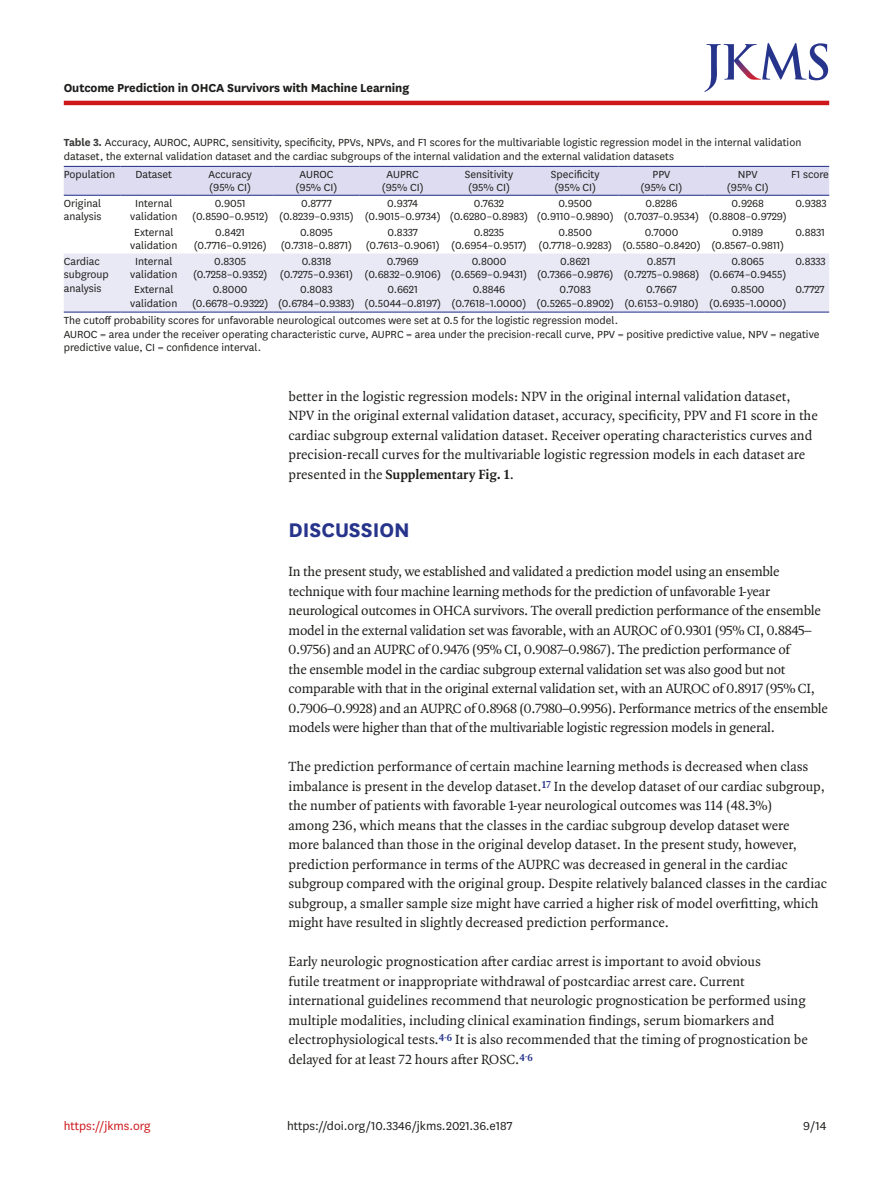
<style>
.page{position:relative;width:893px;height:1191px;background:#fff}
.page>*{position:absolute;margin:0;border:0;box-sizing:border-box;transform-origin:0 0}
.body_title1{font:700 23.1px "National";color:#27348b}
.body_p{font:14.25px/19.5px "Quadraat OT";color:#1d1d1b}
.body_p_first{font:14.25px/19.5px "Quadraat OT";letter-spacing:-.015em;color:#1d1d1b}
.alt-title-type{font:700 13.5px "National";letter-spacing:-.01em;color:#1d1d1b}
.doi_running_footer{font:13.5px "National";color:#1d1d1b}
.t1{font:13.5px "National";color:#cd171a}
.tbody_entry{font:12px/13.5px "National";letter-spacing:-.01em;color:#1d1d1b;text-align:center}
.table-wrap_caption{font:12px/13.5px "National";color:#1d1d1b}
.table-wrap-foot_p{font:12px/13.5px "National";color:#1d1d1b}
.thead_entry{font:12px/13.5px "National";color:#1d1d1b;text-align:center}
.table-wrap-foot_p_fi{font:12px "National";color:#1d1d1b}
.s1{font-weight:700;color:#3d3d3c}
.s2{font-weight:700}
</style>
<div class="page">
<hr style="left:64px;top:101px;width:765px;height:4px;background:#cd171a">
<svg style="left:704px;top:43px;width:124px;height:49px"></svg>
<div style="left:64px;top:167px;width:765px;height:28px;background:#dedcf0"></div>
<div style="left:64px;top:253px;width:765px;height:58px;background:#e9e8f5"></div>
<hr style="left:64px;top:166px;width:56px;height:1px;background:#27348b">
<hr style="left:120px;top:166px;width:67px;height:1px;background:#27348b">
<hr style="left:187px;top:166px;width:86px;height:1px;background:#27348b">
<hr style="left:273px;top:166px;width:87px;height:1px;background:#27348b">
<hr style="left:360px;top:166px;width:86px;height:1px;background:#27348b">
<hr style="left:446px;top:166px;width:86px;height:1px;background:#27348b">
<hr style="left:532px;top:166px;width:86px;height:1px;background:#27348b">
<hr style="left:618px;top:166px;width:87px;height:1px;background:#27348b">
<hr style="left:705px;top:166px;width:86px;height:1px;background:#27348b">
<hr style="left:791px;top:166px;width:38px;height:1px;background:#27348b">
<hr style="left:64px;top:195px;width:56px;height:1px;background:#27348b">
<hr style="left:120px;top:195px;width:67px;height:1px;background:#27348b">
<hr style="left:187px;top:195px;width:86px;height:1px;background:#27348b">
<hr style="left:273px;top:195px;width:87px;height:1px;background:#27348b">
<hr style="left:360px;top:195px;width:86px;height:1px;background:#27348b">
<hr style="left:446px;top:195px;width:86px;height:1px;background:#27348b">
<hr style="left:532px;top:195px;width:86px;height:1px;background:#27348b">
<hr style="left:618px;top:195px;width:87px;height:1px;background:#27348b">
<hr style="left:705px;top:195px;width:86px;height:1px;background:#27348b">
<hr style="left:791px;top:195px;width:38px;height:1px;background:#27348b">
<hr style="left:64px;top:311px;width:56px;height:2px;background:#27348b">
<hr style="left:120px;top:311px;width:67px;height:2px;background:#27348b">
<hr style="left:187px;top:311px;width:86px;height:2px;background:#27348b">
<hr style="left:273px;top:311px;width:87px;height:2px;background:#27348b">
<hr style="left:360px;top:311px;width:86px;height:2px;background:#27348b">
<hr style="left:446px;top:311px;width:86px;height:2px;background:#27348b">
<hr style="left:532px;top:311px;width:86px;height:2px;background:#27348b">
<hr style="left:618px;top:311px;width:87px;height:2px;background:#27348b">
<hr style="left:705px;top:311px;width:86px;height:2px;background:#27348b">
<hr style="left:791px;top:311px;width:38px;height:2px;background:#27348b">
<p class="alt-title-type" style="left:64px;top:78px;width:347px">Outcome Prediction in OHCA Survivors with Machine Learning</p>
<p class="table-wrap_caption" style="left:64px;top:135px;width:739px"><span class="s1">Table 3.</span> Accuracy, AUROC, AUPRC, sensitivity, specificity, PPVs, NPVs, and F1 scores for the multivariable logistic regression model in the internal validation dataset, the external validation dataset and the cardiac subgroups of the internal validation and the external validation datasets</p>
<p class="thead_entry" style="left:64px;top:166px;width:53px">Population</p>
<p class="thead_entry" style="left:135px;top:166px;width:38px">Dataset</p>
<p class="thead_entry" style="left:208px;top:166px;width:45px;text-align:left">Accuracy (95% CI)</p>
<p class="thead_entry" style="left:296px;top:166px;width:43px">AUROC (95% CI)</p>
<p class="thead_entry" style="left:382px;top:166px;width:43px">AUPRC (95% CI)</p>
<p class="thead_entry" style="left:465px;top:166px;width:50px;text-align:left">Sensitivity (95% CI)</p>
<p class="thead_entry" style="left:551px;top:166px;width:50px;text-align:left">Specificity (95% CI)</p>
<p class="thead_entry" style="left:641px;top:166px;width:43px">PPV (95% CI)</p>
<p class="thead_entry" style="left:727px;top:166px;width:43px">NPV (95% CI)</p>
<p class="thead_entry" style="left:791px;top:166px;width:39px">F1 score</p>
<p class="tbody_entry" style="left:64px;top:196px;width:39px;text-align:left">Original analysis</p>
<p class="tbody_entry" style="left:130px;top:196px;width:49px">Internal validation</p>
<p class="tbody_entry" style="left:192px;top:196px;width:78px">0.9051 (0.8590–0.9512)</p>
<p class="tbody_entry" style="left:279px;top:196px;width:76px">0.8777 (0.8239–0.9315)</p>
<p class="tbody_entry" style="left:365px;top:196px;width:77px">0.9374 (0.9015–0.9734)</p>
<p class="tbody_entry" style="left:450px;top:196px;width:80px">0.7632 (0.6280–0.8983)</p>
<p class="tbody_entry" style="left:537px;top:196px;width:78px">0.9500 (0.9110–0.9890)</p>
<p class="tbody_entry" style="left:624px;top:196px;width:77px">0.8286 (0.7037–0.9534)</p>
<p class="tbody_entry" style="left:709px;top:196px;width:80px">0.9268 (0.8808–0.9729)</p>
<p class="tbody_entry" style="left:795px;top:196px;width:33px">0.9383</p>
<p class="tbody_entry" style="left:130px;top:225px;width:49px">External validation</p>
<p class="tbody_entry" style="left:194px;top:225px;width:74px">0.8421 (0.7716–0.9126)</p>
<p class="tbody_entry" style="left:281px;top:225px;width:73px">0.8095 (0.7318–0.8871)</p>
<p class="tbody_entry" style="left:366px;top:225px;width:75px">0.8337 (0.7613–0.9061)</p>
<p class="tbody_entry" style="left:451px;top:225px;width:77px">0.8235 (0.6954–0.9517)</p>
<p class="tbody_entry" style="left:538px;top:225px;width:75px">0.8500 (0.7718–0.9283)</p>
<p class="tbody_entry" style="left:622px;top:225px;width:80px">0.7000 (0.5580–0.8420)</p>
<p class="tbody_entry" style="left:711px;top:225px;width:74px">0.9189 (0.8567–0.9811)</p>
<p class="tbody_entry" style="left:795px;top:225px;width:31px">0.8831</p>
<p class="tbody_entry" style="left:64px;top:254px;width:47px;text-align:left">Cardiac subgroup analysis</p>
<p class="tbody_entry" style="left:130px;top:254px;width:49px">Internal validation</p>
<p class="tbody_entry" style="left:193px;top:254px;width:76px">0.8305 (0.7258–0.9352)</p>
<p class="tbody_entry" style="left:280px;top:254px;width:75px">0.8318 (0.7275–0.9361)</p>
<p class="tbody_entry" style="left:364px;top:254px;width:78px">0.7969 (0.6832–0.9106)</p>
<p class="tbody_entry" style="left:451px;top:254px;width:78px">0.8000 (0.6569–0.9431)</p>
<p class="tbody_entry" style="left:537px;top:254px;width:78px">0.8621 (0.7366–0.9876)</p>
<p class="tbody_entry" style="left:624px;top:254px;width:77px">0.8571 (0.7275–0.9868)</p>
<p class="tbody_entry" style="left:709px;top:254px;width:78px">0.8065 (0.6674–0.9455)</p>
<p class="tbody_entry" style="left:795px;top:254px;width:32px">0.8333</p>
<p class="tbody_entry" style="left:130px;top:282px;width:49px">External validation</p>
<p class="tbody_entry" style="left:192px;top:282px;width:78px">0.8000 (0.6678–0.9322)</p>
<p class="tbody_entry" style="left:278px;top:282px;width:78px">0.8083 (0.6784–0.9383)</p>
<p class="tbody_entry" style="left:365px;top:282px;width:78px">0.6621 (0.5044–0.8197)</p>
<p class="tbody_entry" style="left:452px;top:282px;width:76px">0.8846 (0.7618–1.0000)</p>
<p class="tbody_entry" style="left:537px;top:282px;width:79px">0.7083 (0.5265–0.8902)</p>
<p class="tbody_entry" style="left:624px;top:282px;width:76px">0.7667 (0.6153–0.9180)</p>
<p class="tbody_entry" style="left:709px;top:282px;width:79px">0.8500 (0.6935–1.0000)</p>
<p class="tbody_entry" style="left:795px;top:282px;width:31px">0.7727</p>
<p class="table-wrap-foot_p_fi" style="left:64px;top:313px;width:556px">The cutoff probability scores for unfavorable neurological outcomes were set at 0.5 for the logistic regression model.</p>
<p class="table-wrap-foot_p" style="left:64px;top:327px;width:757px">AUROC = area under the receiver operating characteristic curve, AUPRC = area under the precision-recall curve, PPV = positive predictive value, NPV = negative predictive value, CI = confidence interval.</p>
<p class="body_p" style="left:289px;top:386px;width:531px">better in the logistic regression models: NPV in the original internal validation dataset, NPV in the original external validation dataset, accuracy, specificity, PPV and F1 score in the cardiac subgroup external validation dataset. Receiver operating characteristics curves and precision-recall curves for the multivariable logistic regression models in each dataset are presented in the <span class="s2">Supplementary Fig. 1</span>.</p>
<p class="body_title1" style="left:289px;top:514px;width:123px">DISCUSSION</p>
<p class="body_p_first" style="left:289px;top:562px;width:541px">In the present study, we established and validated a prediction model using an ensemble technique with four machine learning methods for the prediction of unfavorable 1-year neurological outcomes in OHCA survivors. The overall prediction performance of the ensemble model in the external validation set was favorable, with an AUROC of 0.9301 (95% CI, 0.8845– 0.9756) and an AUPRC of 0.9476 (95% CI, 0.9087–0.9867). The prediction performance of<br>the ensemble model in the cardiac subgroup external validation set was also good but not comparable with that in the original external validation set, with an AUROC of 0.8917 (95% CI, 0.7906–0.9928) and an AUPRC of 0.8968 (0.7980–0.9956). Performance metrics of the ensemble models were higher than that of the multivariable logistic regression models in general.</p>
<p class="body_p" style="left:289px;top:757px;width:540px">The prediction performance of certain machine learning methods is decreased when class imbalance is present in the develop dataset.<sup>17</sup> In the develop dataset of our cardiac subgroup, the number of patients with favorable 1-year neurological outcomes was 114 (48.3%)<br>among 236, which means that the classes in the cardiac subgroup develop dataset were<br>more balanced than those in the original develop dataset. In the present study, however, prediction performance in terms of the AUPRC was decreased in general in the cardiac subgroup compared with the original group. Despite relatively balanced classes in the cardiac subgroup, a smaller sample size might have carried a higher risk of model overfitting, which might have resulted in slightly decreased prediction performance.</p>
<p class="body_p" style="left:289px;top:952px;width:521px">Early neurologic prognostication after cardiac arrest is important to avoid obvious<br>futile treatment or inappropriate withdrawal of postcardiac arrest care. Current international guidelines recommend that neurologic prognostication be performed using multiple modalities, including clinical examination findings, serum biomarkers and electrophysiological tests.<sup>4</sup><sup>-</sup><sup>6</sup> It is also recommended that the timing of prognostication be delayed for at least 72 hours after ROSC.<sup>4</sup><sup>-</sup><sup>6</sup></p>
<p class="t1" style="left:64px;top:1116px;width:88px">https://jkms.org</p>
<p class="doi_running_footer" style="left:287px;top:1116px;width:227px">https://doi.org/10.3346/jkms.2021.36.e187</p>
<p class="doi_running_footer" style="left:803px;top:1116px;width:25px">9/14</p>
</div>
